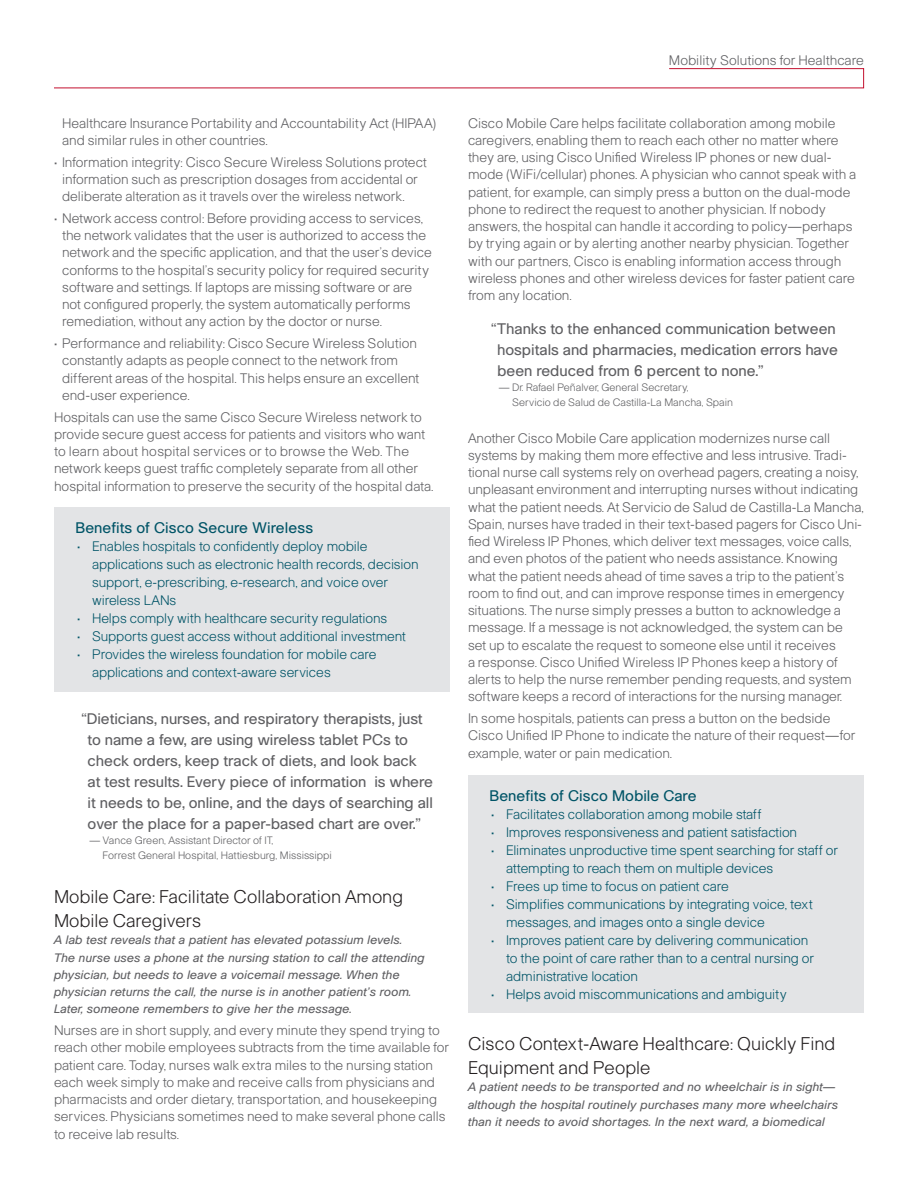
<style>
.page{position:relative;width:918px;height:1188px;background:#fff}
.page>*{position:absolute;margin:0;border:0;box-sizing:border-box;transform-origin:0 0}
.SubHead1{font:300 18px/24px "Cisco";color:#231f20}
.Pullquotes{font:15px/21px "Cisco";letter-spacing:-.005em;color:#5f5f62}
.Pullquotes-2{font:15px "Cisco";color:#005467}
.Body{font:300 13.5px/17.2px "Cisco";letter-spacing:-.005em;color:#5f5f62}
.Bullet{font:300 13.5px/17.2px "Cisco";letter-spacing:-.005em;color:#5f5f62}
.Pullquotes-3{font:300 13.5px/18px "Cisco";letter-spacing:-.01em;color:#005467}
.Document_Description{font:300 13.5px "Cisco";color:#5f5f62}
.Body-2{font:italic 12px/17.2px "Cisco";letter-spacing:-.005em;color:#5f5f62}
.Pullquotes-4{font:300 10.5px/15px "Cisco";color:#5f5f62}
</style>
<div class="page">
<svg style="left:54px;top:68px;width:810px;height:21px"></svg>
<div style="left:54px;top:507px;width:396px;height:185px;background:#e3e4e6"></div>
<div style="left:468px;top:776px;width:396px;height:237px;background:#e3e4e6"></div>
<p class="Document_Description" style="left:669px;top:52px;width:196px">Mobility Solutions for Healthcare</p>
<p class="Bullet" style="left:62px;top:114px;width:376px">Healthcare Insurance Portability and Accountability Act (HIPAA) and similar rules in other countries.</p>
<p class="Bullet" style="left:62px;top:153px;width:366px;text-indent:-8px">• Information integrity: Cisco Secure Wireless Solutions protect information such as prescription dosages from accidental or deliberate alteration as it travels over the wireless network.</p>
<p class="Bullet" style="left:62px;top:209px;width:371px;text-indent:-8px">• Network access control: Before providing access to services, the network validates that the user is authorized to access the network and the specific application, and that the user’s device conforms to the hospital’s security policy for required security software and settings. If laptops are missing software or are not configured properly, the system automatically performs remediation, without any action by the doctor or nurse.</p>
<p class="Bullet" style="left:62px;top:334px;width:359px;text-indent:-8px">• Performance and reliability: Cisco Secure Wireless Solution constantly adapts as people connect to the network from different areas of the hospital. This helps ensure an excellent end-user experience.</p>
<p class="Body" style="left:54px;top:408px;width:381px">Hospitals can use the same Cisco Secure Wireless network to provide secure guest access for patients and visitors who want to learn about hospital services or to browse the Web. The network keeps guest traffic completely separate from all other hospital information to preserve the security of the hospital data.</p>
<p class="Pullquotes-2" style="left:76px;top:519px;width:239px">Benefits of Cisco Secure Wireless</p>
<p class="Pullquotes-3" style="left:92px;top:537px;width:328px;text-indent:-15px">• Enables hospitals to confidently deploy mobile applications such as electronic health records, decision support, e-prescribing, e-research, and voice over wireless LANs</p>
<p class="Pullquotes-3" style="left:77px;top:609px;width:312px">• Helps comply with healthcare security regulations</p>
<p class="Pullquotes-3" style="left:77px;top:627px;width:330px">• Supports guest access without additional investment</p>
<p class="Pullquotes-3" style="left:92px;top:645px;width:286px;text-indent:-15px">• Provides the wireless foundation for mobile care applications and context-aware services</p>
<p class="Pullquotes" style="left:88px;top:708px;width:347px;text-indent:-6px">“Dieticians, nurses, and respiratory therapists, just to name a few, are using wireless tablet PCs to check orders, keep track of diets, and look back at test results. Every piece of information is where it needs to be, online, and the days of searching all over the place for a paper-based chart are over.”</p>
<p class="Pullquotes-4" style="left:89px;top:832px;width:186px">— Vance Green, Assistant Director of IT,</p>
<p class="Pullquotes-4" style="left:103px;top:847px;width:231px">Forrest General Hospital, Hattiesburg, Mississippi</p>
<p class="SubHead1" style="left:54px;top:884px;width:351px">Mobile Care: Facilitate Collaboration Among<br>Mobile Caregivers</p>
<p class="Body-2" style="left:54px;top:931px;width:373px">A lab test reveals that a patient has elevated potassium levels.<br>The nurse uses a phone at the nursing station to call the attending physician, but needs to leave a voicemail message. When the physician returns the call, the nurse is in another patient’s room.<br>Later, someone remembers to give her the message.</p>
<p class="Body" style="left:54px;top:1021px;width:397px">Nurses are in short supply, and every minute they spend trying to reach other mobile employees subtracts from the time available for patient care. Today, nurses walk extra miles to the nursing station each week simply to make and receive calls from physicians and pharmacists and order dietary, transportation, and housekeeping services. Physicians sometimes need to make several phone calls to receive lab results.</p>
<p class="Body" style="left:468px;top:114px;width:390px">Cisco Mobile Care helps facilitate collaboration among mobile caregivers, enabling them to reach each other no matter where they are, using Cisco Unified Wireless IP phones or new dual&shy;mode (WiFi/cellular) phones. A physician who cannot speak with a patient, for example, can simply press a button on the dual-mode phone to redirect the request to another physician. If nobody answers, the hospital can handle it according to policy—perhaps by trying again or by alerting another nearby physician. Together with our partners, Cisco is enabling information access through wireless phones and other wireless devices for faster patient care from any location.</p>
<p class="Pullquotes" style="left:497px;top:318px;width:342px;text-indent:-6px">“Thanks to the enhanced communication between hospitals and pharmacies, medication errors have been reduced from 6 percent to none.”</p>
<p class="Pullquotes-4" style="left:512px;top:380px;width:223px;text-indent:-14px">— Dr. Rafael Peñalver, General Secretary,<br>Servicio de Salud de Castilla-La Mancha, Spain</p>
<p class="Body" style="left:468px;top:429px;width:397px">Another Cisco Mobile Care application modernizes nurse call systems by making them more effective and less intrusive. Tradi&shy;tional nurse call systems rely on overhead pagers, creating a noisy, unpleasant environment and interrupting nurses without indicating what the patient needs. At Servicio de Salud de Castilla-La Mancha, Spain, nurses have traded in their text-based pagers for Cisco Uni&shy;fied Wireless IP Phones, which deliver text messages, voice calls, and even photos of the patient who needs assistance. Knowing what the patient needs ahead of time saves a trip to the patient’s room to find out, and can improve response times in emergency situations. The nurse simply presses a button to acknowledge a message. If a message is not acknowledged, the system can be set up to escalate the request to someone else until it receives<br>a response. Cisco Unified Wireless IP Phones keep a history of alerts to help the nurse remember pending requests, and system software keeps a record of interactions for the nursing manager.</p>
<p class="Body" style="left:468px;top:709px;width:389px">In some hospitals, patients can press a button on the bedside<br>Cisco Unified IP Phone to indicate the nature of their request—for example, water or pain medication.</p>
<p class="Pullquotes-2" style="left:490px;top:787px;width:209px">Benefits of Cisco Mobile Care</p>
<p class="Pullquotes-3" style="left:491px;top:805px;width:272px">• Facilitates collaboration among mobile staff</p>
<p class="Pullquotes-3" style="left:491px;top:823px;width:308px">• Improves responsiveness and patient satisfaction</p>
<p class="Pullquotes-3" style="left:506px;top:841px;width:334px;text-indent:-15px">• Eliminates unproductive time spent searching for staff or attempting to reach them on multiple devices</p>
<p class="Pullquotes-3" style="left:491px;top:877px;width:239px">• Frees up time to focus on patient care</p>
<p class="Pullquotes-3" style="left:506px;top:895px;width:308px;text-indent:-15px">• Simplifies communications by integrating voice, text messages, and images onto a single device</p>
<p class="Pullquotes-3" style="left:506px;top:931px;width:310px;text-indent:-15px">• Improves patient care by delivering communication to the point of care rather than to a central nursing or administrative location</p>
<p class="Pullquotes-3" style="left:491px;top:985px;width:297px">• Helps avoid miscommunications and ambiguity</p>
<p class="SubHead1" style="left:468px;top:1031px;width:369px">Cisco Context-Aware Healthcare: Quickly Find<br>Equipment and People</p>
<p class="Body-2" style="left:468px;top:1078px;width:372px">A patient needs to be transported and no wheelchair is in sight— although the hospital routinely purchases many more wheelchairs than it needs to avoid shortages. In the next ward, a biomedical</p>
</div>
